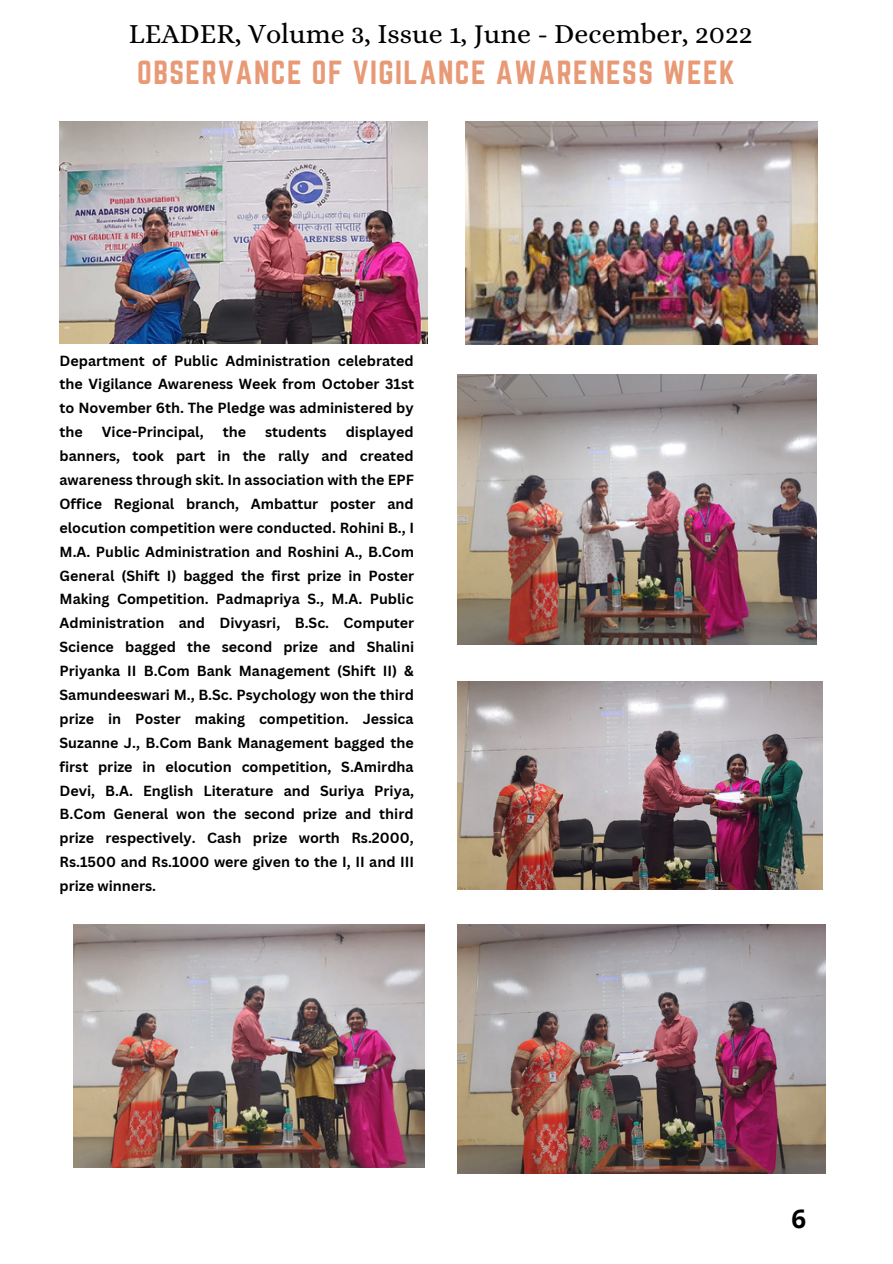
<style>
.page{position:relative;width:893px;height:1264px;background:#fff}
.page>*{position:absolute;margin:0;border:0;box-sizing:border-box;transform-origin:0 0}
.t1{font:29.25px "Norwester";letter-spacing:.05em;color:#e89976}
.t2{font:27.9px "Alice";color:#000}
.t3{font:700 25.8px "Open Sans";color:#000}
.t4{font:700 14.25px/23.9px "Canva Sans";color:#000;text-align:justify}
</style>
<div class="page">
<img style="left:457px;top:681px;width:365px;height:208px">
<img style="left:457px;top:374px;width:359px;height:270px">
<img style="left:457px;top:924px;width:368px;height:249px">
<img style="left:60px;top:122px;width:367px;height:221px">
<img style="left:465px;top:122px;width:352px;height:222px">
<img style="left:73px;top:924px;width:351px;height:243px">
<h2 class="t2" style="left:129px;top:17px;width:625px">LEADER, Volume 3, Issue 1, June - December, 2022</h2>
<h1 class="t1" style="left:137px;top:55px;width:599px">OBSERVANCE OF VIGILANCE AWARENESS WEEK</h1>
<p class="t4" style="left:60px;top:348px;width:356px">Department of Public Administration celebrated the Vigilance Awareness Week from October 31st to November 6th. The Pledge was administered by the</p>
<p class="t4" style="left:60px;top:420px;width:356px;text-indent:286px">displayed banners, took part in the rally and created awareness through skit. In association with the EPF Office Regional branch, Ambattur poster and elocution competition were conducted. Rohini B., I M.A. Public Administration and Roshini A., B.Com General (Shift I) bagged the first prize in Poster Making Competition. Padmapriya S., M.A. Public Administration and Divyasri, B.Sc. Computer Science bagged the second prize and Shalini Priyanka II B.Com Bank Management (Shift II) &amp; Samundeeswari M., B.Sc. Psychology won the third prize in Poster making competition. Jessica Suzanne J., B.Com Bank Management bagged the first prize in elocution competition, S.Amirdha Devi, B.A. English Literature and Suriya Priya, B.Com General won the second prize and third prize respectively. Cash prize worth Rs.2000, Rs.1500 and Rs.1000 were given to the I, II and III prize winners.</p>
<p class="t4" style="left:102px;top:420px;width:103px">Vice-Principal,</p>
<p class="t4" style="left:223px;top:420px;width:25px">the</p>
<p class="t4" style="left:265px;top:420px;width:63px">students</p>
<h3 class="t3" style="left:791px;top:1200px;width:16px">6</h3>
</div>
